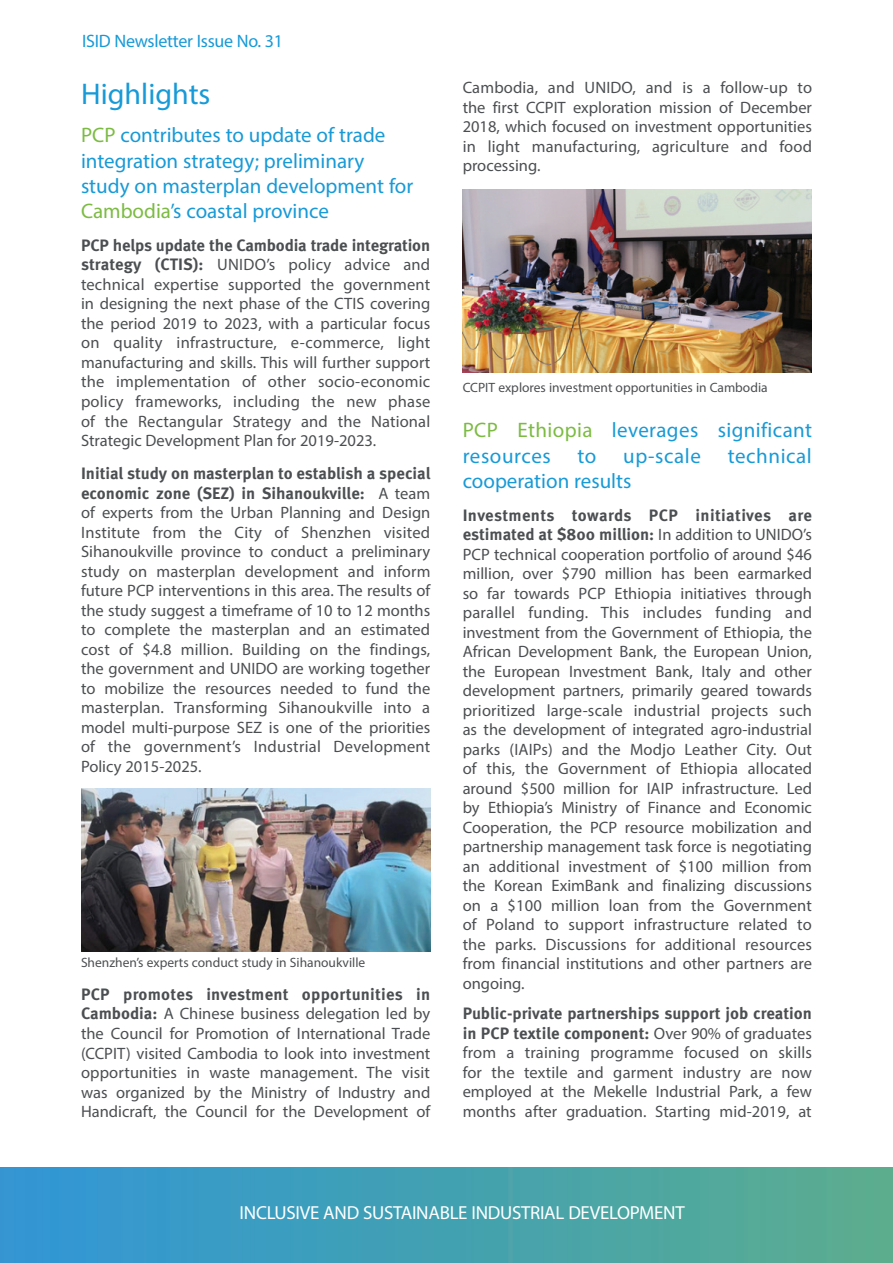
<style>
.page{position:relative;width:893px;height:1263px;background:#fff}
.page>*{position:absolute;margin:0;border:0;box-sizing:border-box;transform-origin:0 0}
.t1{font:30px "Myriad Pro";color:#179ad7}
.t2{font:21px/25.2px "Myriad Pro";color:#179ad7}
.t3{font:21px/25.2px "Myriad Pro";letter-spacing:.02em;color:#179ad7}
.t4{font:21px "Myriad Pro";letter-spacing:.03em;color:#179ad7}
.t5{font:18.9px "Myriad Pro";letter-spacing:-.015em;color:#fff}
.t6{font:18px "Myriad Pro";letter-spacing:-.015em;color:#179ad7}
.t7{font:16.5px/19.5px "Myriad Pro";color:#4c4f51;text-align:justify}
.t8{font:700 16.5px/19.5px "Meta Pro";color:#4c4f51}
.t9{font:13.5px "Myriad Pro";color:#4c4f51}
.s1{color:#7cbb42}
.s2{font-family:"Meta Pro";font-weight:700}
.s3{font-family:"Myriad Pro";font-weight:400}
</style>
<div class="page">
<img style="left:0;top:1167px;width:893px;height:96px">
<img style="left:81px;top:788px;width:349px;height:164px">
<img style="left:463px;top:189px;width:349px;height:183px">
<p class="t6" style="left:82px;top:30px;width:203px">ISID Newsletter Issue No. 31</p>
<h1 class="t1" style="left:81px;top:75px;width:131px">Highlights</h1>
<p class="t2" style="left:81px;top:122px;width:334px"><span class="s1">PCP</span> contributes to update of trade integration strategy; preliminary study on masterplan development for <span class="s1">Cambodia</span>’s coastal province</p>
<p class="t8" style="left:81px;top:234px;width:351px">PCP helps update the Cambodia trade integration</p>
<p class="t7" style="left:81px;top:255px;width:351px"><span class="s2">strategy (CTIS):</span> UNIDO’s policy advice and technical expertise supported the government in designing the next phase of the CTIS covering the period 2019 to 2023, with a particular focus on quality infrastructure, e-commerce, light manufacturing and skills. This will further support the implementation of other socio-economic policy frameworks, including the new phase of the Rectangular Strategy and the National Strategic Development Plan for 2019-2023.</p>
<p class="t8" style="left:81px;top:462px;width:351px">Initial study on masterplan to establish a special economic zone (SEZ) in Sihanoukville: <span class="s3">A team</span></p>
<p class="t7" style="left:81px;top:502px;width:351px">of experts from the Urban Planning and Design Institute from the City of Shenzhen visited Sihanoukville province to conduct a preliminary study on masterplan development and inform future PCP interventions in this area. The results of the study suggest a timeframe of 10 to 12 months to complete the masterplan and an estimated cost of $4.8 million. Building on the findings, the government and UNIDO are working together to mobilize the resources needed to fund the masterplan. Transforming Sihanoukville into a model multi-purpose SEZ is one of the priorities of the government’s Industrial Development Policy 2015-2025.</p>
<p class="t9" style="left:81px;top:954px;width:286px">Shenzhen’s experts conduct study in Sihanoukville</p>
<p class="t8" style="left:81px;top:983px;width:351px">PCP promotes investment opportunities in</p>
<p class="t7" style="left:81px;top:1004px;width:351px"><span class="s2">Cambodia:</span> A Chinese business delegation led by the Council for Promotion of International Trade (CCPIT) visited Cambodia to look into investment opportunities in waste management. The visit was organized by the Ministry of Industry and Handicraft, the Council for the Development of</p>
<p class="t7" style="left:463px;top:78px;width:351px">Cambodia, and UNIDO, and is a follow-up to the first CCPIT exploration mission of December 2018, which focused on investment opportunities in light manufacturing, agriculture and food processing.</p>
<p class="t9" style="left:463px;top:379px;width:306px">CCPIT explores investment opportunities in Cambodia</p>
<p class="t3" style="left:463px;top:417px;width:351px"><span class="s1">PCP Ethiopia</span> leverages significant resources</p>
<p class="t2" style="left:577px;top:442px;width:20px">to</p>
<p class="t2" style="left:623px;top:442px;width:79px">up-scale</p>
<p class="t4" style="left:728px;top:442px;width:86px">technical</p>
<p class="t2" style="left:463px;top:468px;width:170px">cooperation results</p>
<p class="t8" style="left:463px;top:504px;width:351px">Investments towards PCP initiatives are estimated at $800 million: <span class="s3">In addition to UNIDO’s</span></p>
<p class="t7" style="left:463px;top:544px;width:351px">PCP technical cooperation portfolio of around $46 million, over $790 million has been earmarked so far towards PCP Ethiopia initiatives through parallel funding. This includes funding and investment from the Government of Ethiopia, the African Development Bank, the European Union, the European Investment Bank, Italy and other development partners, primarily geared towards prioritized large-scale industrial projects such as the development of integrated agro-industrial parks (IAIPs) and the Modjo Leather City. Out of this, the Government of Ethiopia allocated around $500 million for IAIP infrastructure. Led by Ethiopia’s Ministry of Finance and Economic Cooperation, the PCP resource mobilization and partnership management task force is negotiating an additional investment of $100 million from the Korean EximBank and finalizing discussions on a $100 million loan from the Government of Poland to support infrastructure related to the parks. Discussions for additional resources from financial institutions and other partners are ongoing.</p>
<p class="t8" style="left:463px;top:1002px;width:351px">Public-private partnerships support job creation in PCP textile component: <span class="s3">Over 90% of graduates</span></p>
<p class="t7" style="left:463px;top:1042px;width:351px">from a training programme focused on skills for the textile and garment industry are now employed at the Mekelle Industrial Park, a few months after graduation. Starting mid-2019, at</p>
<p class="t5" style="left:240px;top:1201px;width:447px">INCLUSIVE AND SUSTAINABLE INDUSTRIAL DEVELOPMENT</p>
</div>
